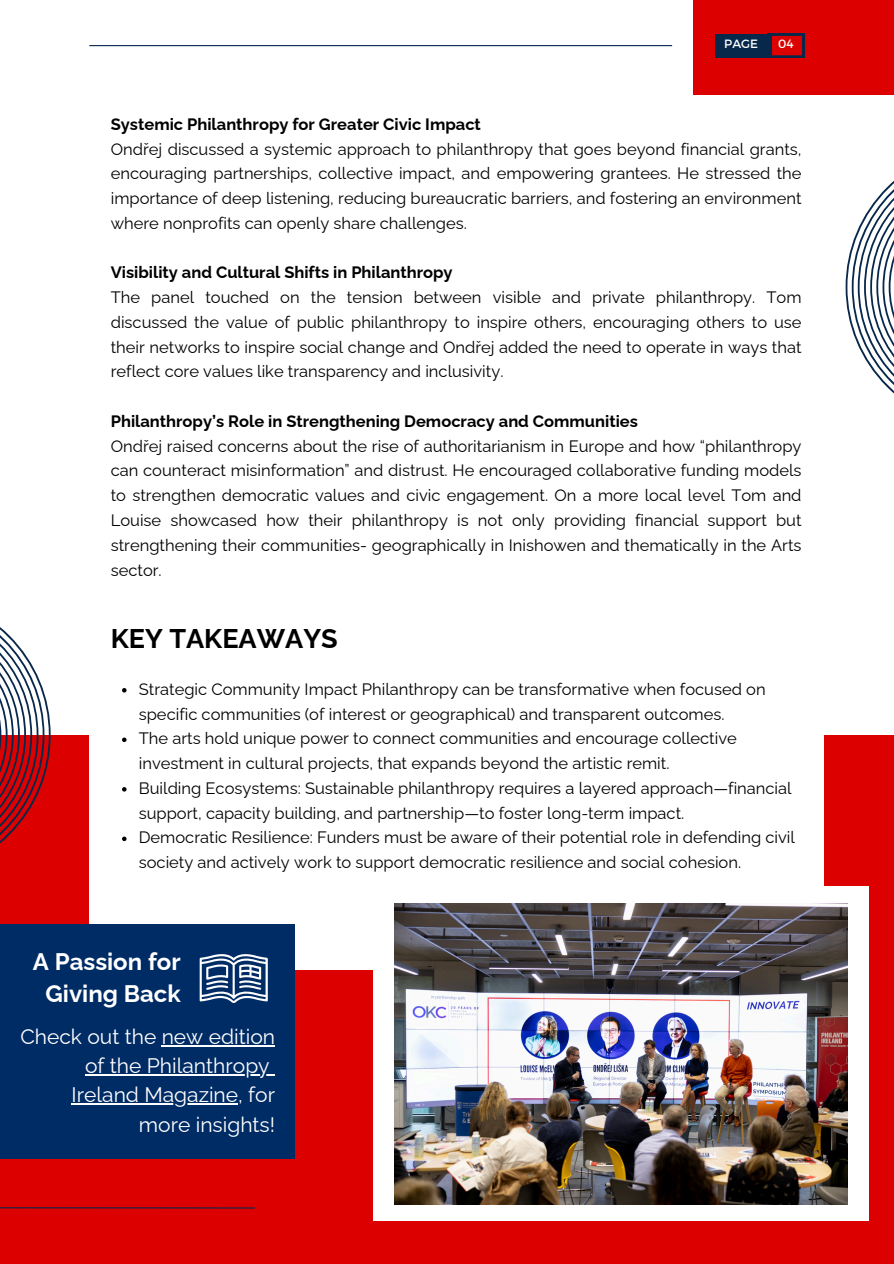
<style>
.page{position:relative;width:894px;height:1264px;background:#fff}
.page>*{position:absolute;margin:0;border:0;box-sizing:border-box;transform-origin:0 0}
.t1{font:700 27px "Raleway";color:#000}
.t2{font:700 24px/32.7px "Raleway";color:#fff;text-align:center}
.t3{font:21px/29.2px "Raleway";color:#fff;text-align:right}
.t4{font:16.5px/24.8px "Raleway";color:#000}
.t5{font:12px "Montserrat";color:#fff}
.s1{font-weight:700}
</style>
<div class="page">
<div style="left:0;top:735px;width:893px;height:528px;background:#dc0000"></div>
<div style="left:89px;top:522px;width:734px;height:447px;background:#fff"></div>
<div style="left:373px;top:886px;width:495px;height:334px;background:#fff"></div>
<div style="left:692px;top:0;width:201px;height:94px;background:#dc0000"></div>
<div style="left:715px;top:34px;width:56px;height:24px;background:#07284b"></div>
<svg style="left:771px;top:34px;width:33px;height:23px"></svg>
<hr style="left:89px;top:45px;width:583px;height:1px;background:#07284b">
<svg style="left:0;top:1207px;width:255px;height:2px"></svg>
<svg style="left:845px;top:181px;width:48px;height:212px"></svg>
<svg style="left:0;top:627px;width:50px;height:217px"></svg>
<img style="left:394px;top:903px;width:452px;height:301px">
<div style="left:0;top:924px;width:294px;height:234px;background:#002c66"></div>
<svg style="left:200px;top:954px;width:68px;height:48px"></svg>
<svg style="left:122px;top:688px;width:4px;height:4px"></svg>
<svg style="left:122px;top:737px;width:4px;height:5px"></svg>
<svg style="left:122px;top:787px;width:4px;height:4px"></svg>
<svg style="left:122px;top:836px;width:4px;height:5px"></svg>
<hr style="left:162px;top:1044px;width:113px;height:2px;background:#fff">
<hr style="left:85px;top:1074px;width:184px;height:1px;background:#fff">
<hr style="left:72px;top:1103px;width:166px;height:1px;background:#fff">
<h4 class="t5" style="left:724px;top:36px;width:35px">PAGE</h4>
<p class="t5" style="left:778px;top:36px;width:17px">04</p>
<p class="t4" style="left:111px;top:112px;width:692px"><span class="s1">Systemic Philanthropy for Greater Civic Impact<br></span>Ondřej discussed a systemic approach to philanthropy that goes beyond financial grants, encouraging partnerships, collective impact, and empowering grantees. He stressed the importance of deep listening, reducing bureaucratic barriers, and fostering an environment where nonprofits can openly share challenges.</p>
<h4 class="t4" style="left:111px;top:260px;width:692px"><span class="s1">Visibility and Cultural Shifts in Philanthropy<br></span>The panel touched on the tension between visible and private philanthropy. Tom discussed the value of public philanthropy to inspire others, encouraging others to use their networks to inspire social change and Ondřej added the need to operate in ways that reflect core values like transparency and inclusivity.</h4>
<h4 class="t4" style="left:111px;top:409px;width:692px"><span class="s1">Philanthropy’s Role in Strengthening Democracy and Communities<br></span>Ondřej raised concerns about the rise of authoritarianism in Europe and how “philanthropy can counteract misinformation” and distrust. He encouraged collaborative funding models to strengthen democratic values and civic engagement. On a more local level Tom and Louise showcased how their philanthropy is not only providing financial support but strengthening their communities- geographically in Inishowen and thematically in the Arts sector.</h4>
<p class="t1" style="left:111px;top:622px;width:228px">KEY TAKEAWAYS</p>
<h1 class="t4" style="left:139px;top:676px;width:628px">Strategic Community Impact Philanthropy can be transformative when focused on specific communities (of interest or geographical) and transparent outcomes.</h1>
<p class="t4" style="left:139px;top:726px;width:599px">The arts hold unique power to connect communities and encourage collective investment in cultural projects, that expands beyond the artistic remit.</p>
<p class="t4" style="left:139px;top:775px;width:654px">Building Ecosystems: Sustainable philanthropy requires a layered approach—financial support, capacity building, and partnership—to foster long-term impact.</p>
<p class="t4" style="left:139px;top:825px;width:657px">Democratic Resilience: Funders must be aware of their potential role in defending civil society and actively work to support democratic resilience and social cohesion.</p>
<p class="t2" style="left:33px;top:944px;width:149px">A Passion for<br>Giving Back</p>
<h2 class="t3" style="left:20px;top:1021px;width:256px">Check out the new edition</h2>
<p class="t3" style="left:85px;top:1051px;width:186px">of the Philanthropy</p>
<h3 class="t3" style="left:72px;top:1080px;width:205px">Ireland Magazine, for more insights!</h3>
</div>
